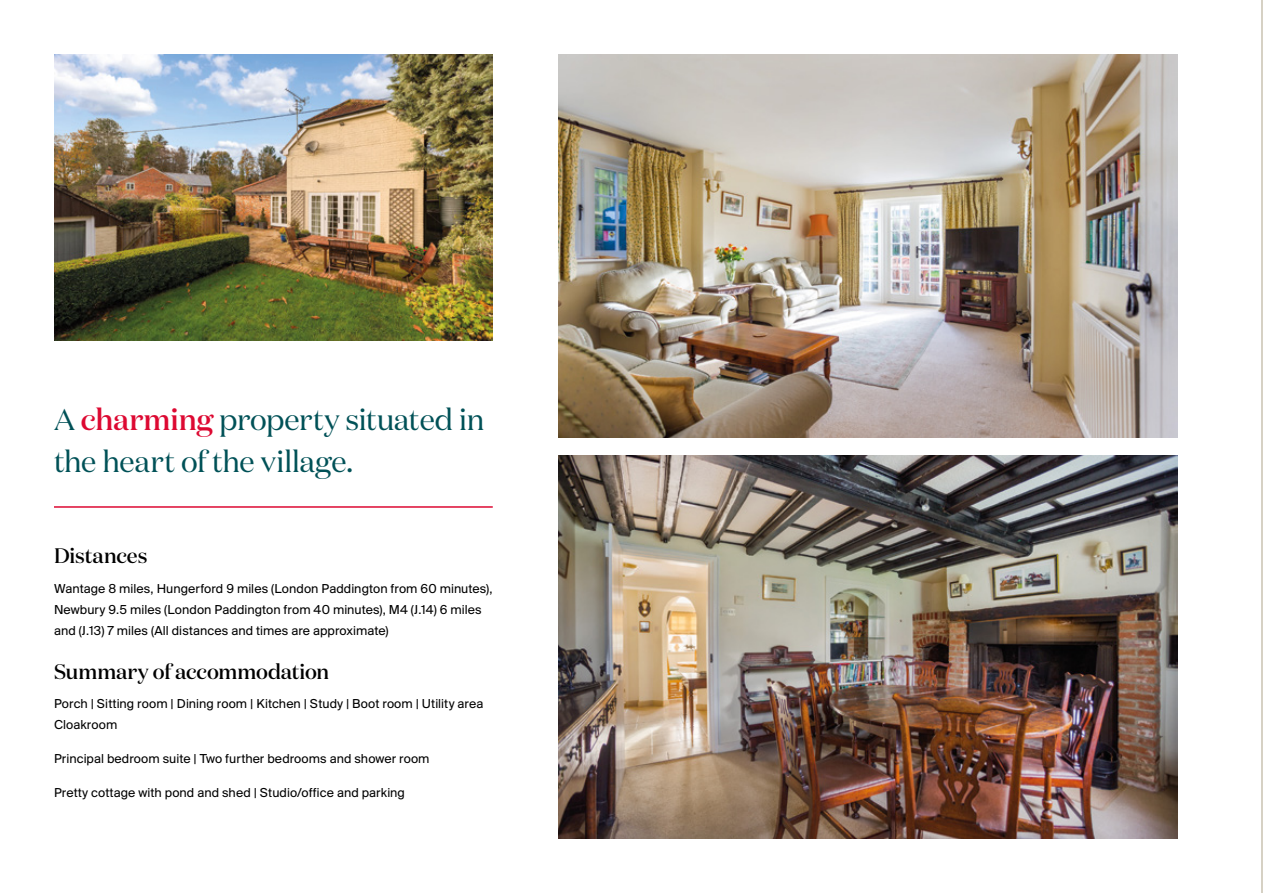
<style>
.page{position:relative;width:1263px;height:893px;background:#fff}
.page>*{position:absolute;margin:0;border:0;box-sizing:border-box;transform-origin:0 0}
.t1{font:30px/42px "Domaine Disp";letter-spacing:-.005em;color:#005157}
.t2{font:500 21px "Domaine Disp";letter-spacing:-.005em;color:#000}
.t3{font:13.5px/21px "Suisse BP Intl";letter-spacing:.005em;color:#000}
.s1{font-weight:500;color:#dd0932}
</style>
<div class="page">
<hr style="left:1262px;top:0;width:1px;height:893px;background:#d6d1c4">
<hr style="left:54px;top:506px;width:439px;height:2px;background:#dd0932">
<img style="left:559px;top:54px;width:619px;height:383px">
<img style="left:559px;top:455px;width:619px;height:384px">
<img style="left:54px;top:54px;width:439px;height:287px">
<h1 class="t1" style="left:54px;top:398px;width:432px">A <span class="s1">charming</span> property situated in the heart of the village.</h1>
<h2 class="t2" style="left:54px;top:542px;width:95px">Distances</h2>
<p class="t3" style="left:54px;top:577px;width:440px">Wantage 8 miles, Hungerford 9 miles (London Paddington from 60 minutes),<br>Newbury 9.5 miles (London Paddington from 40 minutes), M4 (J.14) 6 miles and (J.13) 7 miles (All distances and times are approximate)</p>
<h2 class="t2" style="left:54px;top:658px;width:277px">Summary of accommodation</h2>
<p class="t3" style="left:54px;top:693px;width:431px">Porch | Sitting room | Dining room | Kitchen | Study | Boot room | Utility area<br>Cloakroom</p>
<p class="t3" style="left:54px;top:747px;width:377px">Principal bedroom suite | Two further bedrooms and shower room</p>
<p class="t3" style="left:54px;top:781px;width:352px">Pretty cottage with pond and shed | Studio/office and parking</p>
</div>
